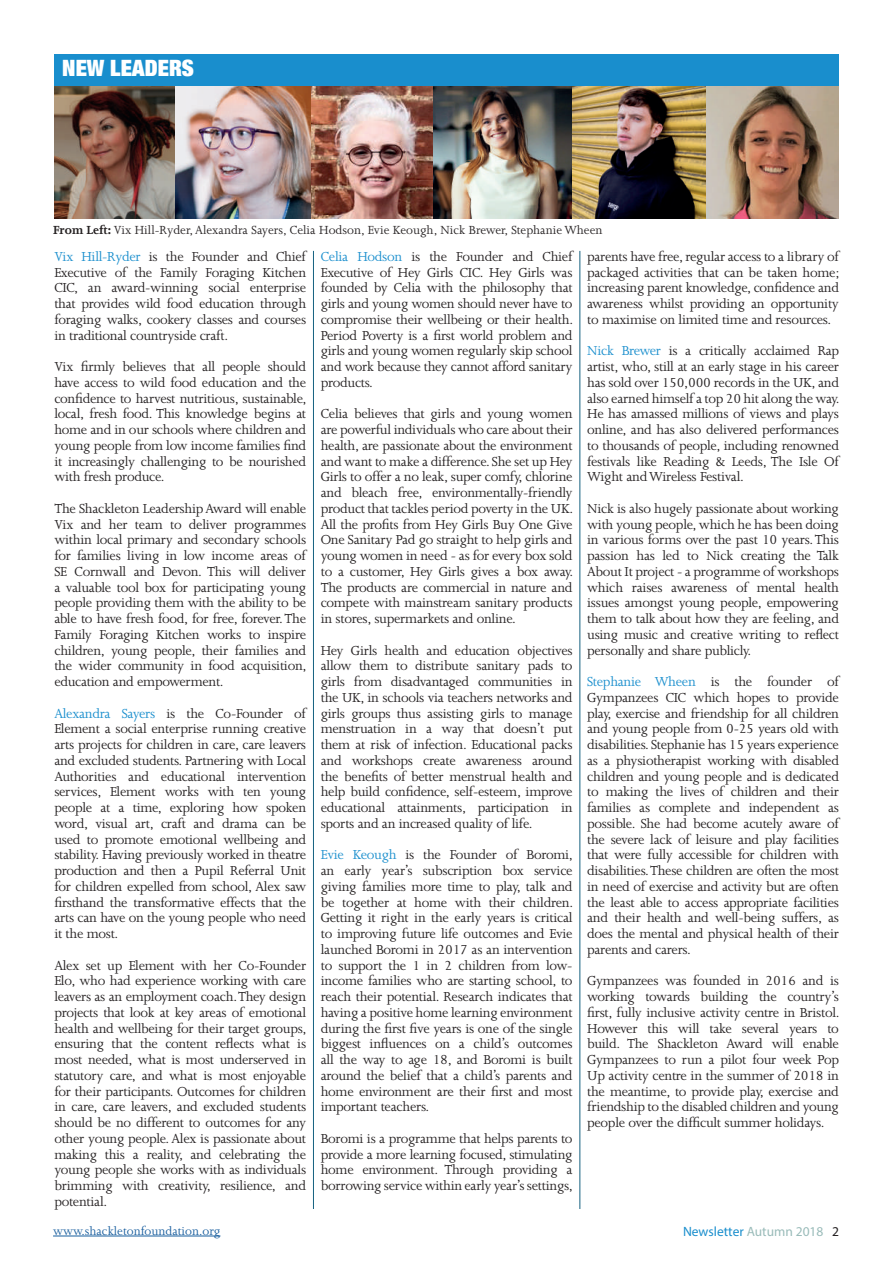
<style>
.page{position:relative;width:893px;height:1263px;background:#fff}
.page>*{position:absolute;margin:0;border:0;box-sizing:border-box;transform-origin:0 0}
.t1{font:900 condensed 22.5px "Helvetica Neue LT Com";color:#fff}
.t2{font:15px/15.8px "Joanna MT Std";letter-spacing:-.02em;color:#231f20;text-align:justify}
.t3{font:13.5px "Joanna MT Std";color:#231f20}
.t4{font:13.5px "Joanna MT Std";color:#175d9e}
.t5{font:13.5px "Myriad Pro";color:#198ecd}
.s1{font-weight:700}
.s2{color:#198ecd}
.s3{color:#99bbb9}
.s4{color:#231f20}
</style>
<div class="page">
<img style="left:54px;top:85px;width:785px;height:133px">
<img style="left:432px;top:85px;width:141px;height:133px">
<hr style="left:313px;top:251px;width:1px;height:958px;background:#156180">
<hr style="left:580px;top:251px;width:1px;height:958px;background:#156180">
<hr style="left:53px;top:1235px;width:167px;height:1px;background:#175d9e">
<div style="left:54px;top:54px;width:785px;height:31px;background:#198ecd"></div>
<h1 class="t1" style="left:62px;top:53px;width:133px">NEW LEADERS</h1>
<h1 class="t1" style="left:62px;top:57px;width:126px">FUNDRAISING</h1>
<p class="t3" style="left:53px;top:223px;width:551px"><span class="s1">From Left:</span> Vix Hill-Ryder, Alexandra Sayers, Celia Hodson, Evie Keough, Nick Brewer, Stephanie Wheen</p>
<p class="t2" style="left:54px;top:248px;width:253px"><span class="s2">Vix Hill-Ryder</span> is the Founder and Chief Executive of the Family Foraging Kitchen CIC, an award-winning social enterprise that provides wild food education through foraging walks, cookery classes and courses in traditional countryside craft.</p>
<p class="t2" style="left:54px;top:359px;width:254px">Vix firmly believes that all people should have access to wild food education and the confidence to harvest nutritious, sustainable, local, fresh food. This knowledge begins at home and in our schools where children and young people from low income families find it increasingly challenging to be nourished with fresh produce.</p>
<p class="t2" style="left:54px;top:500px;width:254px">The Shackleton Leadership Award will enable Vix and her team to deliver programmes within local primary and secondary schools for families living in low income areas of SE Cornwall and Devon. This will deliver a valuable tool box for participating young people providing them with the ability to be able to have fresh food, for free, forever. The Family Foraging Kitchen works to inspire children, young people, their families and the wider community in food acquisition, education and empowerment.</p>
<p class="t2" style="left:54px;top:705px;width:253px"><span class="s2">Alexandra Sayers</span> is the Co-Founder of Element a social enterprise running creative arts projects for children in care, care leavers and excluded students. Partnering with Local Authorities and educational intervention services, Element works with ten young people at a time, exploring how spoken word, visual art, craft and drama can be used to promote emotional wellbeing and stability. Having previously worked in theatre production and then a Pupil Referral Unit for children expelled from school, Alex saw firsthand the transformative effects that the arts can have on the young people who need it the most.</p>
<p class="t2" style="left:54px;top:957px;width:254px">Alex set up Element with her Co-Founder Elo, who had experience working with care leavers as an employment coach. They design projects that look at key areas of emotional health and wellbeing for their target groups, ensuring that the content reflects what is most needed, what is most underserved in statutory care, and what is most enjoyable for their participants. Outcomes for children in care, care leavers, and excluded students should be no different to outcomes for any other young people. Alex is passionate about making this a reality, and celebrating the young people she works with as individuals brimming with creativity, resilience, and potential.</p>
<p class="t2" style="left:321px;top:248px;width:254px"><span class="s2">Celia Hodson</span> is the Founder and Chief Executive of Hey Girls CIC. Hey Girls was founded by Celia with the philosophy that girls and young women should never have to compromise their wellbeing or their health.<br>Period Poverty is a first world problem and girls and young women regularly skip school and work because they cannot afford sanitary products.</p>
<p class="t2" style="left:321px;top:406px;width:254px">Celia believes that girls and young women are powerful individuals who care about their health, are passionate about the environment and want to make a difference. She set up Hey Girls to offer a no leak, super comfy, chlorine and bleach free, environmentally-friendly product that tackles period poverty in the UK.<br>All the profits from Hey Girls Buy One Give One Sanitary Pad go straight to help girls and young women in need - as for every box sold to a customer, Hey Girls gives a box away.<br>The products are commercial in nature and compete with mainstream sanitary products in stores, supermarkets and online.</p>
<p class="t2" style="left:321px;top:642px;width:253px">Hey Girls health and education objectives allow them to distribute sanitary pads to girls from disadvantaged communities in the UK, in schools via teachers networks and girls groups thus assisting girls to manage menstruation in a way that doesn’t put them at risk of infection. Educational packs and workshops create awareness around the benefits of better menstrual health and help build confidence, self-esteem, improve educational attainments, participation in sports and an increased quality of life.</p>
<p class="t2" style="left:321px;top:847px;width:254px"><span class="s2">Evie Keough</span> is the Founder of Boromi, an early year’s subscription box service giving families more time to play, talk and be together at home with their children.<br>Getting it right in the early years is critical to improving future life outcomes and Evie launched Boromi in 2017 as an intervention to support the 1 in 2 children from low&shy;income families who are starting school, to reach their potential. Research indicates that having a positive home learning environment during the first five years is one of the single biggest influences on a child’s outcomes all the way to age 18, and Boromi is built around the belief that a child’s parents and home environment are their first and most important teachers.</p>
<p class="t2" style="left:321px;top:1130px;width:254px">Boromi is a programme that helps parents to provide a more learning focused, stimulating home environment. Through providing a borrowing service within early year’s settings,</p>
<p class="t2" style="left:587px;top:248px;width:254px">parents have free, regular access to a library of packaged activities that can be taken home; increasing parent knowledge, confidence and awareness whilst providing an opportunity to maximise on limited time and resources.</p>
<p class="t2" style="left:587px;top:343px;width:254px"><span class="s2">Nick Brewer</span> is a critically acclaimed Rap artist, who, still at an early stage in his career has sold over 150,000 records in the UK, and also earned himself a top 20 hit along the way.<br>He has amassed millions of views and plays online, and has also delivered performances to thousands of people, including renowned festivals like Reading &amp; Leeds, The Isle Of Wight and Wireless Festival.</p>
<p class="t2" style="left:587px;top:500px;width:253px">Nick is also hugely passionate about working with young people, which he has been doing in various forms over the past 10 years. This passion has led to Nick creating the Talk About It project - a programme of workshops which raises awareness of mental health issues amongst young people, empowering them to talk about how they are feeling, and using music and creative writing to reflect personally and share publicly.</p>
<p class="t2" style="left:587px;top:674px;width:253px"><span class="s2">Stephanie Wheen</span> is the founder of Gympanzees CIC which hopes to provide play, exercise and friendship for all children and young people from 0-25 years old with disabilities. Stephanie has 15 years experience as a physiotherapist working with disabled children and young people and is dedicated to making the lives of children and their families as complete and independent as possible. She had become acutely aware of the severe lack of leisure and play facilities that were fully accessible for children with disabilities. These children are often the most in need of exercise and activity but are often the least able to access appropriate facilities and their health and well-being suffers, as does the mental and physical health of their parents and carers.</p>
<p class="t2" style="left:587px;top:973px;width:254px">Gympanzees was founded in 2016 and is working towards building the country’s first, fully inclusive activity centre in Bristol.<br>However this will take several years to build. The Shackleton Award will enable Gympanzees to run a pilot four week Pop Up activity centre in the summer of 2018 in the meantime, to provide play, exercise and friendship to the disabled children and young people over the difficult summer holidays.</p>
<p class="t4" style="left:53px;top:1223px;width:169px">www.shackletonfoundation.org</p>
<p class="t5" style="left:683px;top:1223px;width:157px">Newsletter <span class="s3">Autumn 2018</span> <span class="s4">2</span></p>
</div>
